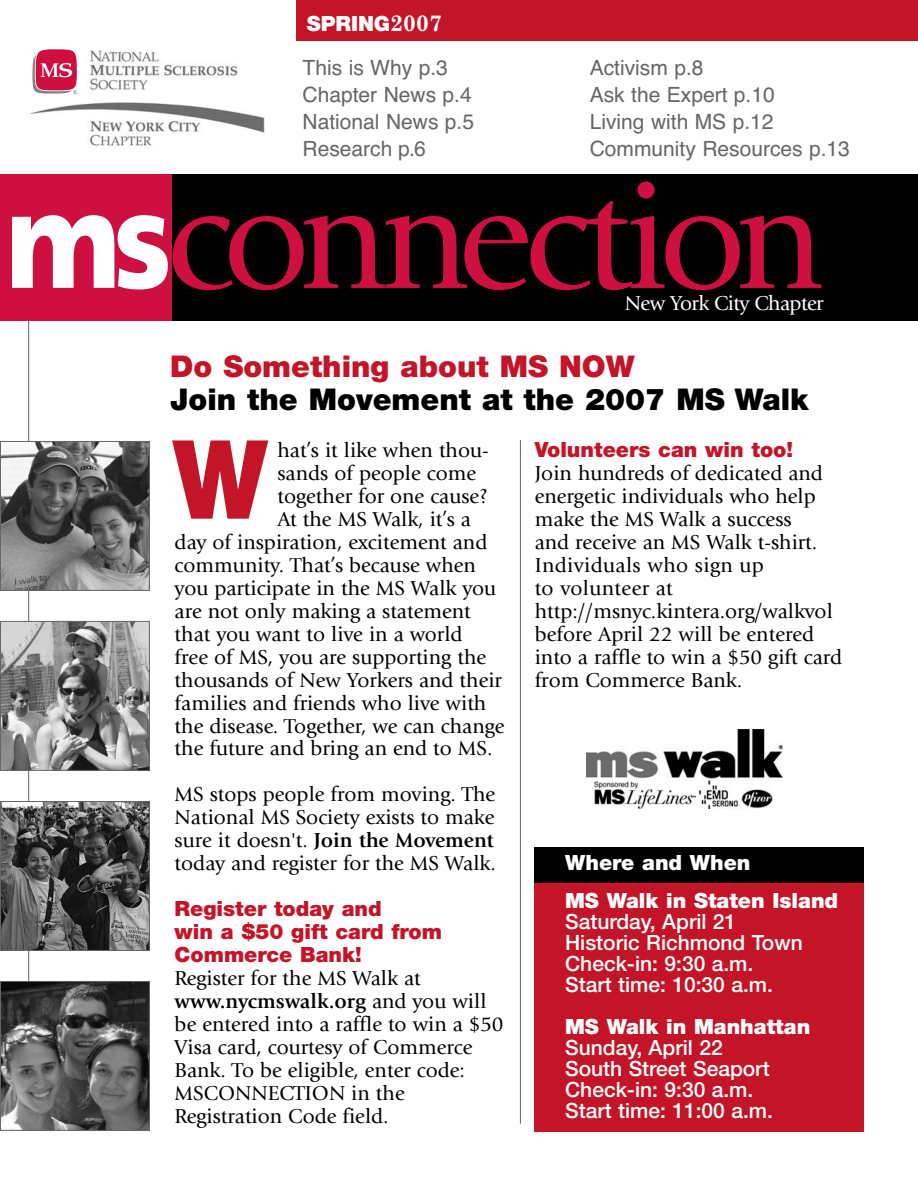
<style>
.page{position:relative;width:918px;height:1188px;background:#fff}
.page>*{position:absolute;margin:0;border:0;box-sizing:border-box;transform-origin:0 0}
.t1{font:900 109.5px "Helvetica Neue";color:#c41427;scale:.9 1}
.t2{font:900 30px "Helvetica Neue";color:#000}
.t3{font:900 30px "Helvetica Neue";color:#c41427}
.t4{font:21px/23px "Giovanni";color:#000}
.t5{font:500 21px/21px "Helvetica Neue";color:#fff}
.t6{font:21px/27px "Helvetica";color:#666}
.t7{font:900 21px/23px "Helvetica Neue";color:#c41427}
.t8{font:900 21px "Helvetica Neue";color:#fff}
.t9{font:21px "Giovanni";letter-spacing:-.03em;color:#fff}
.s1{font-family:"Century Schoolbook";font-weight:700;font-size:22.5px}
.s2{font-weight:700}
</style>
<div class="page">
<hr style="left:28px;top:314px;width:1px;height:811px;background:#666">
<div style="left:296px;top:0;width:622px;height:40px;background:#c41427"></div>
<div style="left:170px;top:174px;width:748px;height:147px;background:#000"></div>
<div style="left:0;top:174px;width:171px;height:147px;background:#ce1041"></div>
<svg style="left:12px;top:181px;width:810px;height:109px"></svg>
<img style="left:30px;top:50px;width:235px;height:96px">
<div style="left:24px;top:32px;width:59px;height:67px;background:#fff"></div>
<div style="left:35px;top:49px;width:42px;height:41px;background:#ce1041;border-radius:50%"></div>
<svg style="left:32px;top:55px;width:45px;height:39px"></svg>
<div style="left:534px;top:847px;width:330px;height:51px;background:#000"></div>
<div style="left:534px;top:883px;width:330px;height:249px;background:#c41427"></div>
<hr style="left:520px;top:440px;width:1px;height:684px;background:#666">
<img style="left:2px;top:623px;width:146px;height:146px">
<div style="left:0;top:621px;width:150px;height:150px;border:1px solid #666"></div>
<img style="left:2px;top:443px;width:146px;height:146px">
<div style="left:0;top:441px;width:150px;height:150px;border:1px solid #666"></div>
<img style="left:2px;top:983px;width:146px;height:146px">
<div style="left:0;top:981px;width:150px;height:150px;border:1px solid #666"></div>
<img style="left:2px;top:803px;width:146px;height:146px">
<div style="left:0;top:801px;width:150px;height:150px;border:1px solid #666"></div>
<img style="left:586px;top:729px;width:196px;height:79px">
<p class="t8" style="left:307px;top:16px;width:137px">SPRING<span class="s1">2007</span></p>
<p class="t6" style="left:303px;top:56px;width:173px">This is Why p.3<br>Chapter News p.4<br>National News p.5<br>Research p.6</p>
<p class="t6" style="left:590px;top:56px;width:262px">Activism p.8<br>Ask the Expert p.10<br>Living with MS p.12<br>Community Resources p.13</p>
<p class="t9" style="left:625px;top:295px;width:200px">New York City Chapter</p>
<h2 class="t3" style="left:170px;top:356px;width:466px">Do Something about MS NOW</h2>
<h2 class="t2" style="left:170px;top:389px;width:640px">Join the Movement at the 2007 MS Walk</h2>
<p class="t4" style="left:277px;top:441px;width:213px">hat’s it like when thou-</p>
<p class="t4" style="left:277px;top:463px;width:200px">sands of people come</p>
<p class="t4" style="left:277px;top:486px;width:212px">together for one cause?</p>
<p class="t4" style="left:277px;top:509px;width:195px">At the MS Walk, it’s a</p>
<p class="t4" style="left:175px;top:532px;width:314px">day of inspiration, excitement and</p>
<p class="t4" style="left:175px;top:555px;width:303px">community. That’s because when</p>
<p class="t4" style="left:175px;top:578px;width:323px">you participate in the MS Walk you</p>
<p class="t4" style="left:175px;top:601px;width:298px">are not only making a statement</p>
<p class="t4" style="left:175px;top:624px;width:290px">that you want to live in a world</p>
<p class="t4" style="left:175px;top:647px;width:313px">free of MS, you are supporting the</p>
<p class="t4" style="left:175px;top:670px;width:329px">thousands of New Yorkers and their</p>
<p class="t4" style="left:175px;top:693px;width:313px">families and friends who live with</p>
<p class="t4" style="left:175px;top:716px;width:332px">the disease. Together, we can change</p>
<p class="t4" style="left:175px;top:739px;width:319px">the future and bring an end to MS.</p>
<p class="t4" style="left:175px;top:785px;width:323px;text-align:justify">MS stops people from moving. The National MS Society exists to make sure it doesn't. <span class="s2">Join the Movement </span>today and register for the MS Walk.</p>
<p class="t7" style="left:175px;top:899px;width:269px">Register today and<br>win a $50 gift card from<br>Commerce Bank!</p>
<p class="t4" style="left:175px;top:968px;width:330px">Register for the MS Walk at <span class="s2">www.nycmswalk.org</span> and you will be entered into a raffle to win a $50<br>Visa card, courtesy of Commerce<br>Bank. To be eligible, enter code:<br>MSCONNECTION in the<br>Registration Code field.</p>
<h1 class="t1" style="left:173px;top:440px;width:107px">W</h1>
<p class="t7" style="left:535px;top:440px;width:260px">Volunteers can win too!</p>
<p class="t4" style="left:535px;top:464px;width:309px">Join hundreds of dedicated and energetic individuals who help make the MS Walk a success<br>and receive an MS Walk t-shirt.<br>Individuals who sign up<br>to volunteer at http://msnyc.kintera.org/walkvol before April 22 will be entered into a raffle to win a $50 gift card from Commerce Bank.</p>
<p class="t8" style="left:565px;top:855px;width:187px">Where and When</p>
<p class="t8" style="left:565px;top:893px;width:275px">MS Walk in Staten Island</p>
<p class="t5" style="left:565px;top:913px;width:239px">Saturday, April 21<br>Historic Richmond Town<br>Check-in: 9:30 a.m.<br>Start time: 10:30 a.m.</p>
<p class="t8" style="left:565px;top:1019px;width:247px">MS Walk in Manhattan</p>
<p class="t5" style="left:565px;top:1039px;width:209px">Sunday, April 22<br>South Street Seaport<br>Check-in: 9:30 a.m.<br>Start time: 11:00 a.m.</p>
</div>
